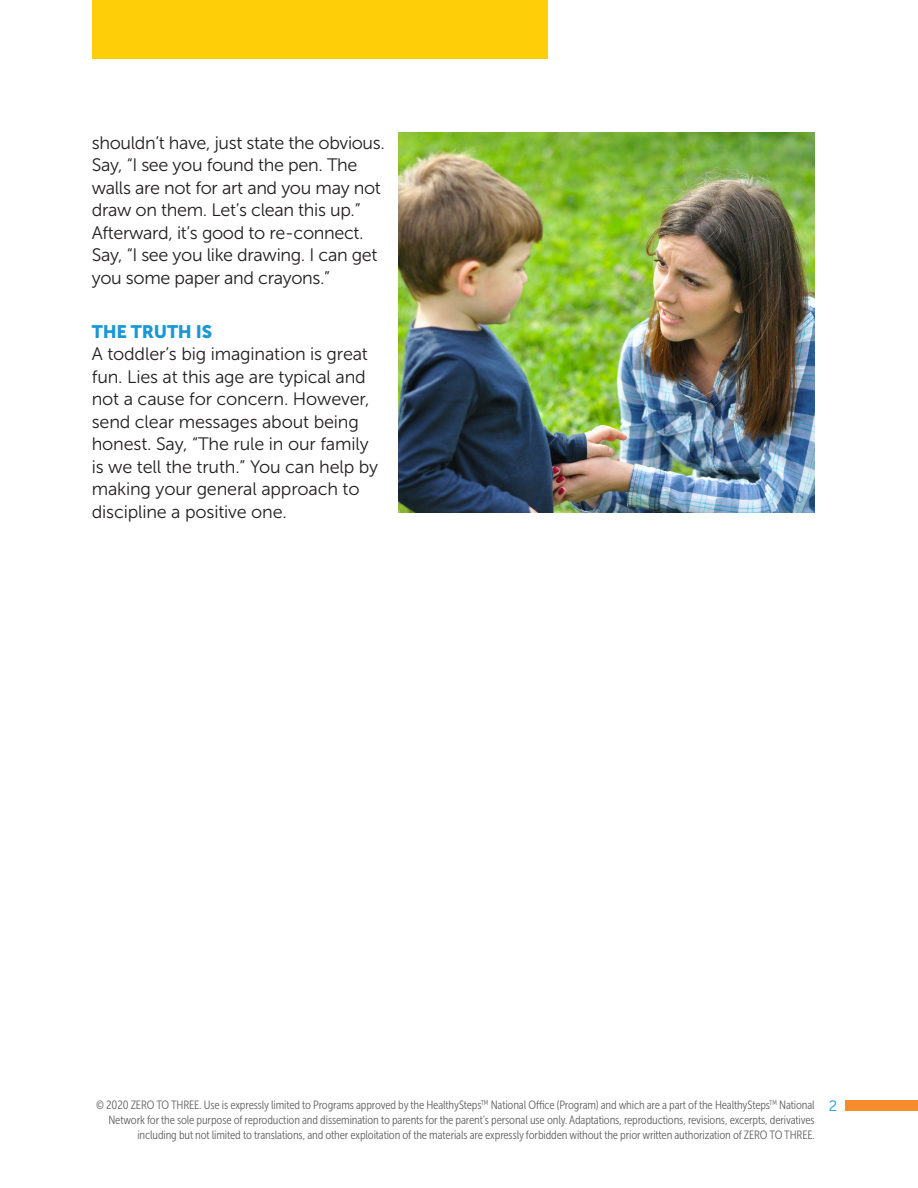
<style>
.page{position:relative;width:918px;height:1188px;background:#fff}
.page>*{position:absolute;margin:0;border:0;box-sizing:border-box;transform-origin:0 0}
.Body_copy{font:18px/22.5px "Museo Sans 300";letter-spacing:-.01em;color:#231f20}
.subhead_blue{font:18px "Museo Sans 900";letter-spacing:-.01em;color:#1a98d6}
.t1{font:15px "Museo Sans 300";color:#1a98d6}
.t2{font:12px/15px "Museo Sans Cond 300";letter-spacing:-.01em;color:#636366;text-align:right}
</style>
<div class="page">
<div style="left:845px;top:1100px;width:73px;height:11px;background:#f68c2c"></div>
<div style="left:92px;top:0;width:456px;height:59px;background:#fece08"></div>
<img style="left:399px;top:132px;width:416px;height:381px">
<p class="Body_copy" style="left:92px;top:131px;width:295px">shouldn’t have, just state the obvious.<br>Say, “I see you found the pen. The walls are not for art and you may not draw on them. Let’s clean this up.” Afterward, it’s good to re-connect.<br>Say, “I see you like drawing. I can get you some paper and crayons.”</p>
<p class="subhead_blue" style="left:92px;top:321px;width:122px">THE TRUTH IS</p>
<p class="Body_copy" style="left:92px;top:343px;width:288px">A toddler’s big imagination is great fun. Lies at this age are typical and not a cause for concern. However, send clear messages about being honest. Say, “The rule in our family is we tell the truth.” You can help by making your general approach to discipline a positive one.</p>
<p class="t2" style="left:96px;top:1098px;width:720px">© 2020 ZERO TO THREE. Use is expressly limited to Programs approved by the HealthySteps<sup>TM</sup> National Office (Program) and which are a part of the HealthySteps<sup>TM</sup> National<br>Network for the sole purpose of reproduction and dissemination to parents for the parent’s personal use only. Adaptations, reproductions, revisions, excerpts, derivatives including but not limited to translations, and other exploitation of the materials are expressly forbidden without the prior written authorization of ZERO TO THREE.</p>
<p class="t1" style="left:829px;top:1098px;width:10px">2</p>
</div>
